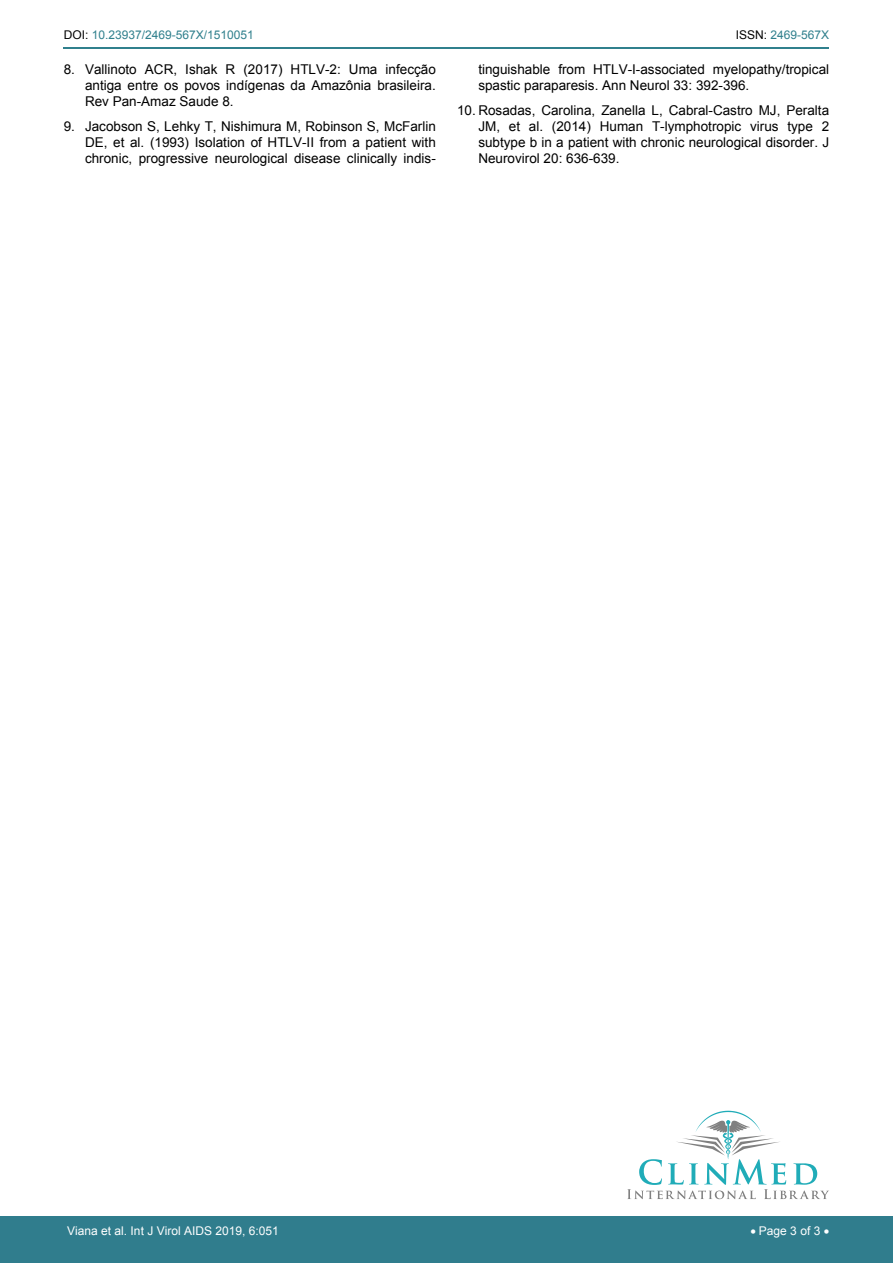
<style>
.page{position:relative;width:893px;height:1263px;background:#fff}
.page>*{position:absolute;margin:0;border:0;box-sizing:border-box;transform-origin:0 0}
.t1{font:13.5px/16.2px "Arial";color:#000;text-align:justify}
.t2{font:12px "Arial";color:#30808d}
.t3{font:12px "Arial";color:#fff}
.s1{color:#000}
</style>
<div class="page">
<hr style="left:64px;top:47px;width:765px;height:2px;background:#30808d">
<div style="left:0;top:1217px;width:893px;height:46px;background:#307d8d"></div>
<svg style="left:627px;top:1111px;width:202px;height:88px"></svg>
<p class="t2" style="left:64px;top:27px;width:192px"><span class="s1">DOI:</span> 10.23937/2469-567X/1510051</p>
<p class="t2" style="left:736px;top:27px;width:95px"><span class="s1">ISSN:</span> 2469-567X</p>
<p class="t1" style="left:85px;top:61px;width:352px;text-indent:-21px">8. Vallinoto ACR, Ishak R (2017) HTLV-2: Uma infecção antiga entre os povos indígenas da Amazônia brasileira.<br>Rev Pan-Amaz Saude 8.</p>
<p class="t1" style="left:85px;top:118px;width:352px;text-indent:-21px">9. Jacobson S, Lehky T, Nishimura M, Robinson S, McFarlin DE, et al. (1993) Isolation of HTLV-II from a patient with chronic, progressive neurological disease clinically indis-</p>
<p class="t1" style="left:478px;top:61px;width:352px">tinguishable from HTLV-I-associated myelopathy/tropical spastic paraparesis. Ann Neurol 33: 392-396.</p>
<p class="t1" style="left:478px;top:102px;width:352px;text-indent:-21px">10. Rosadas, Carolina, Zanella L, Cabral-Castro MJ, Peralta JM, et al. (2014) Human T-lymphotropic virus type 2 subtype b in a patient with chronic neurological disorder. J Neurovirol 20: 636-639.</p>
<p class="t3" style="left:67px;top:1223px;width:213px">Viana et al. Int J Virol AIDS 2019, 6:051</p>
<p class="t3" style="left:750px;top:1223px;width:80px">• Page 3 of 3 •</p>
</div>
